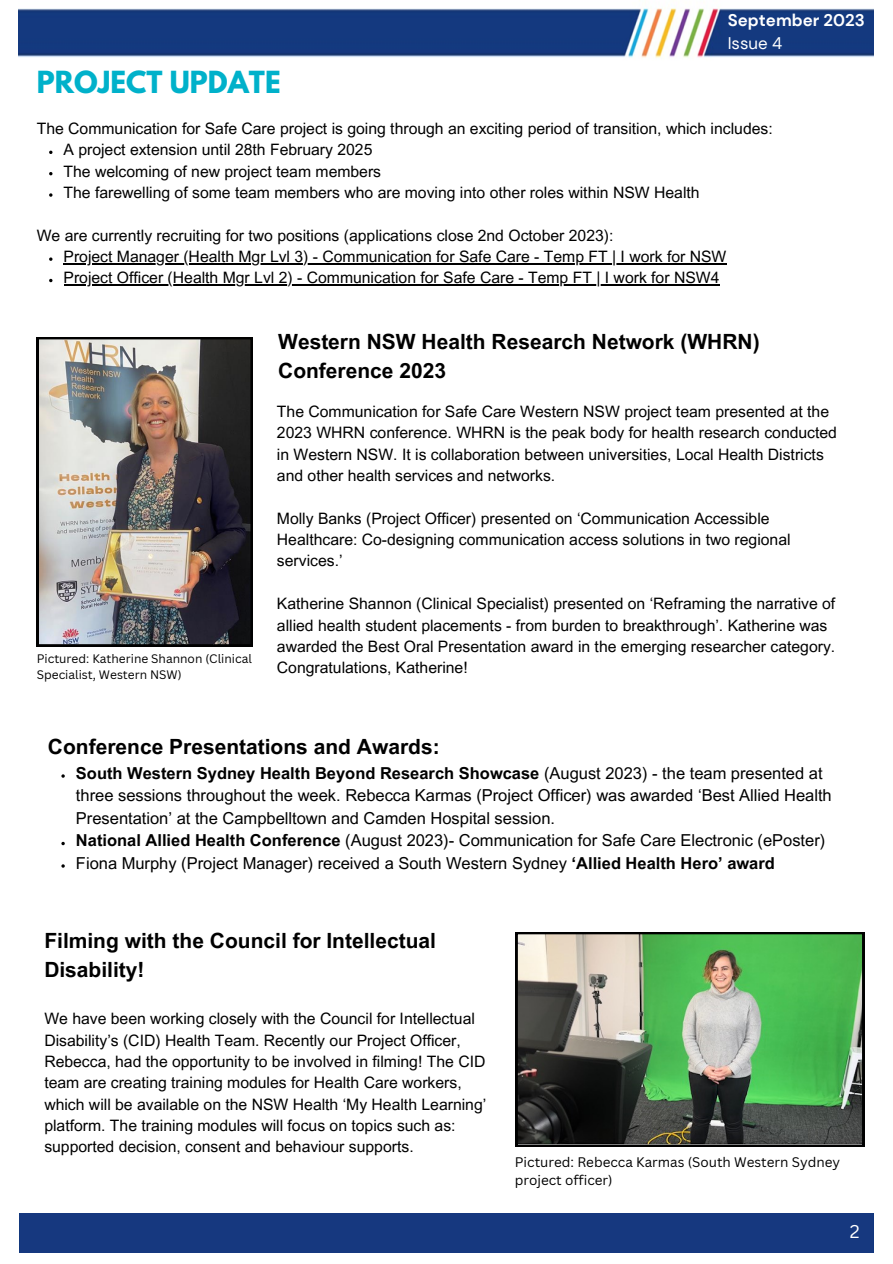
<style>
.page{position:relative;width:893px;height:1264px;background:#fff}
.page>*{position:absolute;margin:0;border:0;box-sizing:border-box;transform-origin:0 0}
.t1{font:700 27px "League Spartan";color:#00b1ca}
.t2{font:700 21px/29.2px "Arial MT Pro";color:#000}
.t3{font:18px "Canva Sans";color:#fff}
.t4{font:700 16.8px "DM Sans";color:#fff}
.t5{font:16.8px "DM Sans";color:#fff}
.t6{font:16.5px/22.5px "Arial MT Pro";color:#000}
.t7{font:15.75px/21.3px "Arial MT Pro";color:#000}
.t8{font:13.5px/18px "Canva Sans";color:#000}
.t9{font:12px/16px "Canva Sans";color:#000}
.s1{font-weight:700}
</style>
<div class="page">
<img style="left:18px;top:8px;width:855px;height:50px">
<div style="left:19px;top:1213px;width:854px;height:39px;background:#16387f"></div>
<svg style="left:515px;top:932px;width:349px;height:214px;background:#62885f"></svg>
<img style="left:37px;top:337px;width:216px;height:309px">
<svg style="left:49px;top:193px;width:3px;height:4px"></svg>
<svg style="left:49px;top:257px;width:3px;height:4px"></svg>
<hr style="left:63px;top:263px;width:663px;height:1px;background:#000">
<hr style="left:63px;top:284px;width:656px;height:1px;background:#000">
<svg style="left:61px;top:841px;width:4px;height:4px"></svg>
<p class="t1" style="left:37px;top:69px;width:245px">PROJECT UPDATE</p>
<p class="t4" style="left:727px;top:10px;width:138px">September 2023</p>
<p class="t5" style="left:727px;top:32px;width:56px">Issue 4</p>
<p class="t7" style="left:37px;top:119px;width:737px">The Communication for Safe Care project is going through an exciting period of transition, which includes:</p>
<p class="t7" style="left:63px;top:141px;width:310px">A project extension until 28th February 2025</p>
<p class="t7" style="left:63px;top:162px;width:319px">The welcoming of new project team members</p>
<p class="t7" style="left:63px;top:184px;width:637px">The farewelling of some team members who are moving into other roles within NSW Health</p>
<p class="t7" style="left:37px;top:226px;width:578px">We are currently recruiting for two positions (applications close 2nd October 2023):</p>
<p class="t7" style="left:63px;top:248px;width:664px">Project Manager (Health Mgr Lvl 3) - Communication for Safe Care - Temp FT | I work for NSW</p>
<p class="t7" style="left:63px;top:269px;width:657px">Project Officer (Health Mgr Lvl 2) - Communication for Safe Care - Temp FT | I work for NSW4</p>
<p class="t9" style="left:37px;top:650px;width:217px">Pictured: Katherine Shannon (Clinical<br>Specialist, Western NSW)</p>
<p class="t2" style="left:278px;top:329px;width:483px">Western NSW Health Research Network (WHRN)<br>Conference 2023</p>
<p class="t7" style="left:277px;top:402px;width:561px">The Communication for Safe Care Western NSW project team presented at the 2023 WHRN conference. WHRN is the peak body for health research conducted in Western NSW. It is collaboration between universities, Local Health Districts and other health services and networks.</p>
<p class="t7" style="left:277px;top:509px;width:515px">Molly Banks (Project Officer) presented on ‘Communication Accessible<br>Healthcare: Co-designing communication access solutions in two regional services.’</p>
<p class="t7" style="left:277px;top:595px;width:560px">Katherine Shannon (Clinical Specialist) presented on ‘Reframing the narrative of allied health student placements - from burden to breakthrough’. Katherine was awarded the Best Oral Presentation award in the emerging researcher category.<br>Congratulations, Katherine!</p>
<p class="t2" style="left:48px;top:734px;width:393px">Conference Presentations and Awards:</p>
<p class="t6" style="left:76px;top:764px;width:757px"><span class="s1">South Western Sydney Health Beyond Research Showcase</span> (August 2023) - the team presented at three sessions throughout the week. Rebecca Karmas (Project Officer) was awarded ‘Best Allied Health<br>Presentation’ at the Campbelltown and Camden Hospital session.</p>
<p class="t6" style="left:76px;top:831px;width:750px"><span class="s1">National Allied Health Conference</span> (August 2023)- Communication for Safe Care Electronic (ePoster)</p>
<p class="t6" style="left:76px;top:853px;width:700px">Fiona Murphy (Project Manager) received a South Western Sydney <span class="s1">‘Allied Health Hero’ award</span></p>
<p class="t2" style="left:44px;top:928px;width:393px">Filming with the Council for Intellectual<br>Disability!</p>
<p class="t7" style="left:44px;top:1009px;width:443px">We have been working closely with the Council for Intellectual Disability’s (CID) Health Team. Recently our Project Officer, Rebecca, had the opportunity to be involved in filming! The CID team are creating training modules for Health Care workers, which will be available on the NSW Health ‘My Health Learning’ platform. The training modules will focus on topics such as: supported decision, consent and behaviour supports.</p>
<p class="t8" style="left:514px;top:1152px;width:327px">Pictured: Rebecca Karmas (South Western Sydney project officer)</p>
<p class="t3" style="left:849px;top:1218px;width:11px">2</p>
</div>
